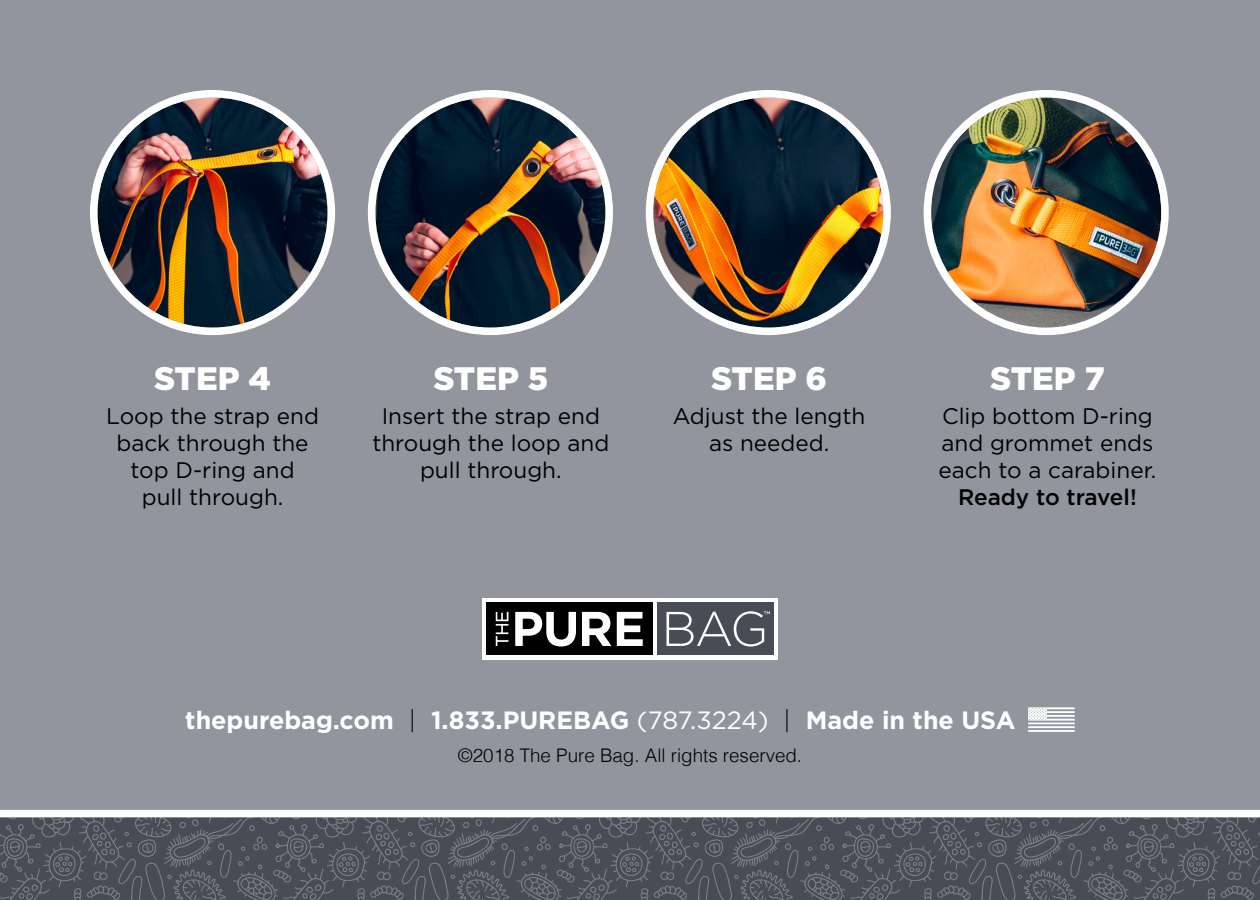
<style>
.page{position:relative;width:1260px;height:900px;background:#92959d}
.page>*{position:absolute;margin:0;border:0;box-sizing:border-box;transform-origin:0 0}
.t1{font:900 32.5px "Gotham";color:#fff}
.t2{font:700 25px "Gotham";color:#fff}
.t3{font:22.5px/27px "Gotham";color:#000;text-align:center}
.t4{font:300 18.75px "Helvetica";color:#000}
.s1{font-weight:500}
.s2{font-weight:300;color:#000}
.s3{font-weight:400}
</style>
<div class="page">
<img style="left:98px;top:98px;width:230px;height:230px;border-radius:115px">
<div style="left:90px;top:90px;width:245px;height:245px;border:8px solid #fff;border-radius:50%"></div>
<img style="left:375px;top:98px;width:230px;height:230px;border-radius:115px">
<div style="left:368px;top:90px;width:245px;height:245px;border:8px solid #fff;border-radius:50%"></div>
<img style="left:653px;top:98px;width:230px;height:230px;border-radius:115px">
<div style="left:646px;top:90px;width:245px;height:245px;border:8px solid #fff;border-radius:50%"></div>
<img style="left:931px;top:98px;width:230px;height:230px;border-radius:115px">
<div style="left:924px;top:90px;width:245px;height:245px;border:8px solid #fff;border-radius:50%"></div>
<svg style="left:1028px;top:707px;width:47px;height:14px"></svg>
<hr style="left:1028px;top:726px;width:47px;height:2px;background:#fff">
<svg style="left:1028px;top:730px;width:47px;height:2px"></svg>
<hr style="left:1028px;top:723px;width:47px;height:1px;background:#fff">
<div style="left:482px;top:598px;width:296px;height:61px;background:#fff"></div>
<div style="left:486px;top:603px;width:166px;height:52px;background:#000"></div>
<div style="left:657px;top:603px;width:117px;height:52px;background:#474c55"></div>
<svg style="left:496px;top:612px;width:12px;height:34px"></svg>
<svg style="left:515px;top:612px;width:61px;height:34px"></svg>
<svg style="left:582px;top:612px;width:29px;height:34px"></svg>
<svg style="left:617px;top:612px;width:26px;height:34px"></svg>
<svg style="left:667px;top:611px;width:103px;height:36px"></svg>
<svg style="left:0;top:817px;width:1260px;height:83px;background:#50555d"></svg>
<div style="left:0;top:810px;width:1260px;height:7px;background:#fff"></div>
<p class="t1" style="left:154px;top:360px;width:118px">STEP 4</p>
<p class="t3" style="left:106px;top:402px;width:214px">Loop the strap end back through the top D-ring and<br>pull through.</p>
<p class="t1" style="left:433px;top:360px;width:117px">STEP 5</p>
<p class="t3" style="left:372px;top:402px;width:239px">Insert the strap end through the loop and pull through.</p>
<p class="t1" style="left:711px;top:360px;width:118px">STEP 6</p>
<p class="t3" style="left:673px;top:402px;width:194px">Adjust the length as needed.</p>
<p class="t1" style="left:990px;top:360px;width:116px">STEP 7</p>
<p class="t3" style="left:939px;top:402px;width:219px">Clip bottom D-ring and grommet ends each to a carabiner.<br><span class="s1">Ready to travel!</span></p>
<p class="t2" style="left:185px;top:706px;width:832px">thepurebag.com <span class="s2">|</span> 1.833.PUREBAG <span class="s3">(787.3224)</span> <span class="s2">|</span> Made in the USA</p>
<p class="t4" style="left:458px;top:739px;width:346px">©2018 The Pure Bag. All rights reserved.</p>
</div>
